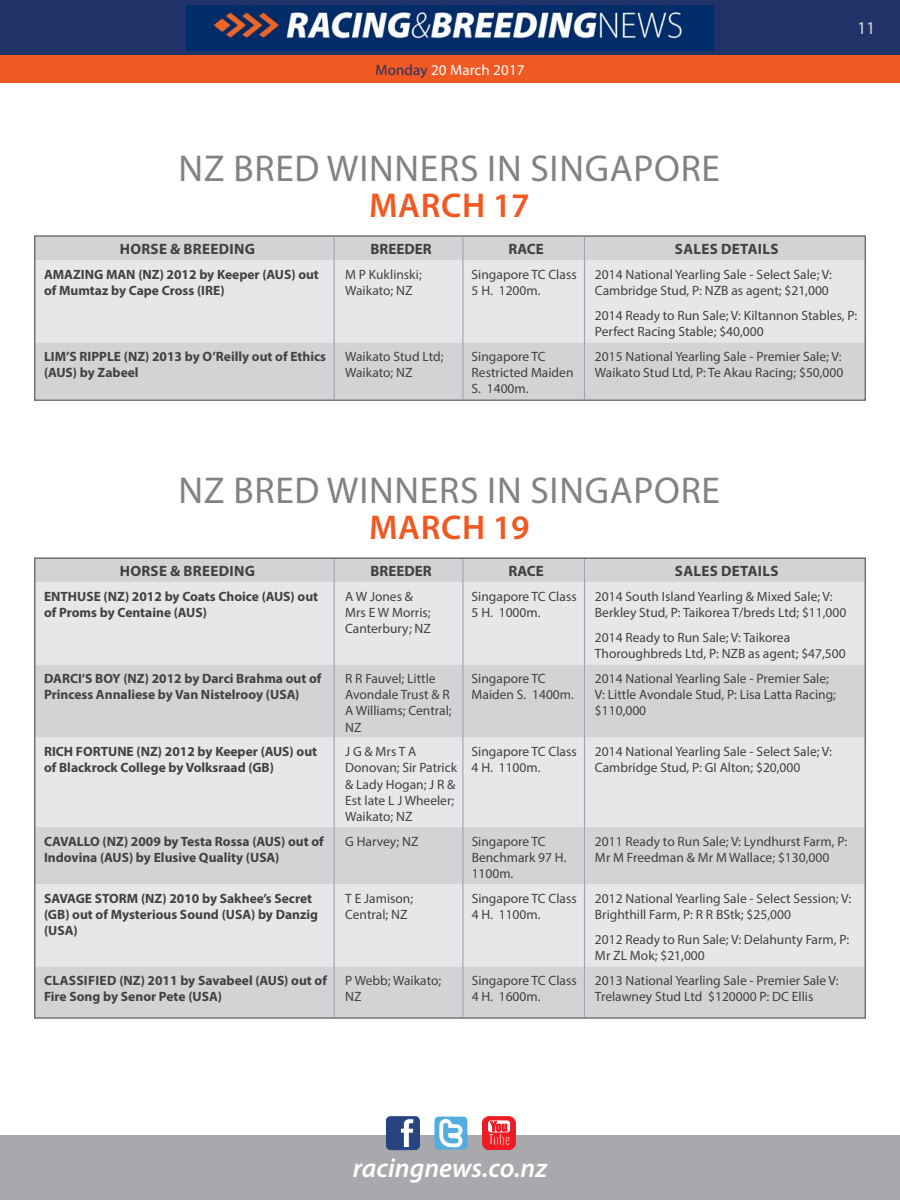
<style>
.page{position:relative;width:900px;height:1200px;background:#fff}
.page>*{position:absolute;margin:0;border:0;box-sizing:border-box;transform-origin:0 0}
.t1{font:37.5px "Myriad Pro";letter-spacing:.02em;color:#808285}
.t2{font:600 34.5px "Myriad Pro";color:#f15922}
.t3{font:italic 600 27px "Myriad Pro";color:#fff}
.t4{font:18px "Myriad Pro";color:#d1d4d4}
.t5{font:700 15px "Myriad Pro";color:#414042}
.t6{font:15px "Myriad Pro";letter-spacing:.01em;color:#fff}
.t7{font:13.5px/16.2px "Myriad Pro";color:#414042}
.t8{font:700 13.5px/16.2px "Myriad Pro";color:#414042}
.s1{color:#203267}
</style>
<div class="page">
<div style="left:0;top:1136px;width:900px;height:64px;background:#a7a9ac"></div>
<svg style="left:386px;top:1117px;width:34px;height:33px"></svg>
<svg style="left:434px;top:1117px;width:33px;height:33px"></svg>
<svg style="left:482px;top:1116px;width:34px;height:34px"></svg>
<div style="left:0;top:0;width:900px;height:64px;background:#203267"></div>
<img style="left:187px;top:5px;width:526px;height:46px">
<div style="left:0;top:56px;width:900px;height:27px;background:#f15922"></div>
<div style="left:37px;top:238px;width:826px;height:160px;background:#d1d3d4"></div>
<div style="left:37px;top:260px;width:826px;height:82px;background:#e6e7e8"></div>
<div style="left:34px;top:235px;width:832px;height:166px;border:2px solid #6d6e71"></div>
<div style="left:37px;top:560px;width:826px;height:456px;background:#d1d3d4"></div>
<svg style="left:37px;top:582px;width:826px;height:384px;background:#dee0e1"></svg>
<div style="left:34px;top:557px;width:832px;height:462px;border:2px solid #6d6e71"></div>
<hr style="left:334px;top:237px;width:1px;height:162px;background:#a3a1b2">
<hr style="left:462px;top:237px;width:1px;height:162px;background:#a3a1b2">
<hr style="left:584px;top:237px;width:1px;height:162px;background:#a3a1b2">
<hr style="left:334px;top:559px;width:1px;height:458px;background:#a3a1b2">
<hr style="left:462px;top:559px;width:1px;height:458px;background:#a3a1b2">
<hr style="left:584px;top:559px;width:1px;height:458px;background:#a3a1b2">
<p class="t6" style="left:375px;top:61px;width:151px"><span class="s1">Monday</span> 20 March 2017</p>
<h1 class="t1" style="left:179px;top:145px;width:374px">NZ Bred Winners IN SINGAPORE</h1>
<h2 class="t2" style="left:369px;top:183px;width:24px">mARC</h2>
<h2 class="t2" style="left:462px;top:183px;width:69px">H 17</h2>
<h3 class="t4" style="left:857px;top:17px;width:20px">11</h3>
<p class="t5" style="left:120px;top:239px;width:21px">Horse</p>
<p class="t5" style="left:170px;top:239px;width:33px">&amp; Breeding</p>
<p class="t5" style="left:370px;top:239px;width:63px">BREEDER</p>
<p class="t5" style="left:508px;top:239px;width:37px">RACE</p>
<p class="t5" style="left:675px;top:239px;width:18px">Sales</p>
<p class="t5" style="left:721px;top:239px;width:20px">Details</p>
<p class="t8" style="left:44px;top:266px;width:276px">AMAZING MAN (NZ) 2012 by Keeper (AUS) out of Mumtaz by Cape Cross (IRE)</p>
<p class="t7" style="left:345px;top:266px;width:78px">M P Kuklinski;<br>Waikato; NZ</p>
<p class="t7" style="left:472px;top:266px;width:107px">Singapore TC Class<br>5 H. 1200m.</p>
<p class="t7" style="left:595px;top:266px;width:239px">2014 National Yearling Sale - Select Sale; V:<br>Cambridge Stud, P: NZB as agent; $21,000</p>
<p class="t7" style="left:595px;top:307px;width:264px">2014 Ready to Run Sale; V: Kiltannon Stables, P:<br>Perfect Racing Stable; $40,000</p>
<p class="t8" style="left:44px;top:348px;width:283px">LIM’S RIPPLE (NZ) 2013 by O’Reilly out of Ethics (AUS) by Zabeel</p>
<p class="t7" style="left:345px;top:348px;width:100px">Waikato Stud Ltd;<br>Waikato; NZ</p>
<p class="t7" style="left:472px;top:348px;width:103px">Singapore TC<br>Restricted Maiden<br>S. 1400m.</p>
<p class="t7" style="left:595px;top:348px;width:250px">2015 National Yearling Sale - Premier Sale; V:<br>Waikato Stud Ltd, P: Te Akau Racing; $50,000</p>
<h1 class="t1" style="left:179px;top:467px;width:374px">NZ Bred Winners IN SINGAPORE</h1>
<h2 class="t2" style="left:369px;top:505px;width:51px">MARC</h2>
<h2 class="t2" style="left:462px;top:505px;width:69px">H 19</h2>
<p class="t5" style="left:120px;top:561px;width:21px">Horse</p>
<p class="t5" style="left:170px;top:561px;width:33px">&amp; Breeding</p>
<p class="t5" style="left:370px;top:561px;width:63px">BREEDER</p>
<p class="t5" style="left:508px;top:561px;width:37px">RACE</p>
<p class="t5" style="left:675px;top:561px;width:18px">Sales</p>
<p class="t5" style="left:721px;top:561px;width:20px">Details</p>
<p class="t8" style="left:44px;top:588px;width:276px">ENTHUSE (NZ) 2012 by Coats Choice (AUS) out of Proms by Centaine (AUS)</p>
<p class="t7" style="left:345px;top:588px;width:87px">A W Jones &amp;<br>Mrs E W Morris;<br>Canterbury; NZ</p>
<p class="t7" style="left:472px;top:588px;width:107px">Singapore TC Class<br>5 H. 1000m.</p>
<p class="t7" style="left:595px;top:588px;width:253px">2014 South Island Yearling &amp; Mixed Sale; V:<br>Berkley Stud, P: Taikorea T/breds Ltd; $11,000</p>
<p class="t7" style="left:595px;top:629px;width:252px">2014 Ready to Run Sale; V: Taikorea<br>Thoroughbreds Ltd, P: NZB as agent; $47,500</p>
<p class="t8" style="left:44px;top:670px;width:279px">DARCI’S BOY (NZ) 2012 by Darci Brahma out of<br>Princess Annaliese by Van Nistelrooy (USA)</p>
<p class="t7" style="left:345px;top:670px;width:108px">R R Fauvel; Little<br>Avondale Trust &amp; R<br>A Williams; Central;<br>NZ</p>
<p class="t7" style="left:472px;top:670px;width:104px">Singapore TC<br>Maiden S. 1400m.</p>
<p class="t7" style="left:595px;top:670px;width:243px">2014 National Yearling Sale - Premier Sale;<br>V: Little Avondale Stud, P: Lisa Latta Racing; $110,000</p>
<p class="t8" style="left:44px;top:743px;width:275px">RICH FORTUNE (NZ) 2012 by Keeper (AUS) out of Blackrock College by Volksraad (GB)</p>
<p class="t7" style="left:345px;top:743px;width:114px">J G &amp; Mrs T A<br>Donovan; Sir Patrick &amp; Lady Hogan; J R &amp;<br>Est late L J Wheeler;<br>Waikato; NZ</p>
<p class="t7" style="left:472px;top:743px;width:107px">Singapore TC Class<br>4 H. 1100m.</p>
<p class="t7" style="left:595px;top:743px;width:239px">2014 National Yearling Sale - Select Sale; V:<br>Cambridge Stud, P: GI Alton; $20,000</p>
<p class="t8" style="left:44px;top:833px;width:281px">CAVALLO (NZ) 2009 by Testa Rossa (AUS) out of<br>Indovina (AUS) by Elusive Quality (USA)</p>
<p class="t7" style="left:345px;top:833px;width:75px">G Harvey; NZ</p>
<p class="t7" style="left:472px;top:833px;width:96px">Singapore TC<br>Benchmark 97 H.<br>1100m.</p>
<p class="t7" style="left:595px;top:833px;width:254px">2011 Ready to Run Sale; V: Lyndhurst Farm, P:<br>Mr M Freedman &amp; Mr M Wallace; $130,000</p>
<p class="t8" style="left:44px;top:890px;width:276px">SAVAGE STORM (NZ) 2010 by Sakhee’s Secret (GB) out of Mysterious Sound (USA) by Danzig (USA)</p>
<p class="t7" style="left:345px;top:890px;width:70px">T E Jamison;<br>Central; NZ</p>
<p class="t7" style="left:472px;top:890px;width:107px">Singapore TC Class<br>4 H. 1100m.</p>
<p class="t7" style="left:595px;top:890px;width:258px">2012 National Yearling Sale - Select Session; V:<br>Brighthill Farm, P: R R BStk; $25,000</p>
<p class="t7" style="left:595px;top:931px;width:256px">2012 Ready to Run Sale; V: Delahunty Farm, P:<br>Mr ZL Mok; $21,000</p>
<p class="t8" style="left:44px;top:972px;width:17px">Classified</p>
<p class="t8" style="left:44px;top:972px;width:284px;text-indent:75px">(NZ) 2011 by Savabeel (AUS) out of<br>Fire Song by Senor Pete (USA)</p>
<p class="t7" style="left:345px;top:972px;width:98px">P Webb; Waikato;<br>NZ</p>
<p class="t7" style="left:472px;top:972px;width:107px">Singapore TC Class<br>4 H. 1600m.</p>
<p class="t7" style="left:595px;top:972px;width:245px">2013 National Yearling Sale - Premier Sale V:<br>Trelawney Stud Ltd $120000 P: DC Ellis</p>
<h3 class="t3" style="left:353px;top:1150px;width:196px">racingnews.co.nz</h3>
</div>
